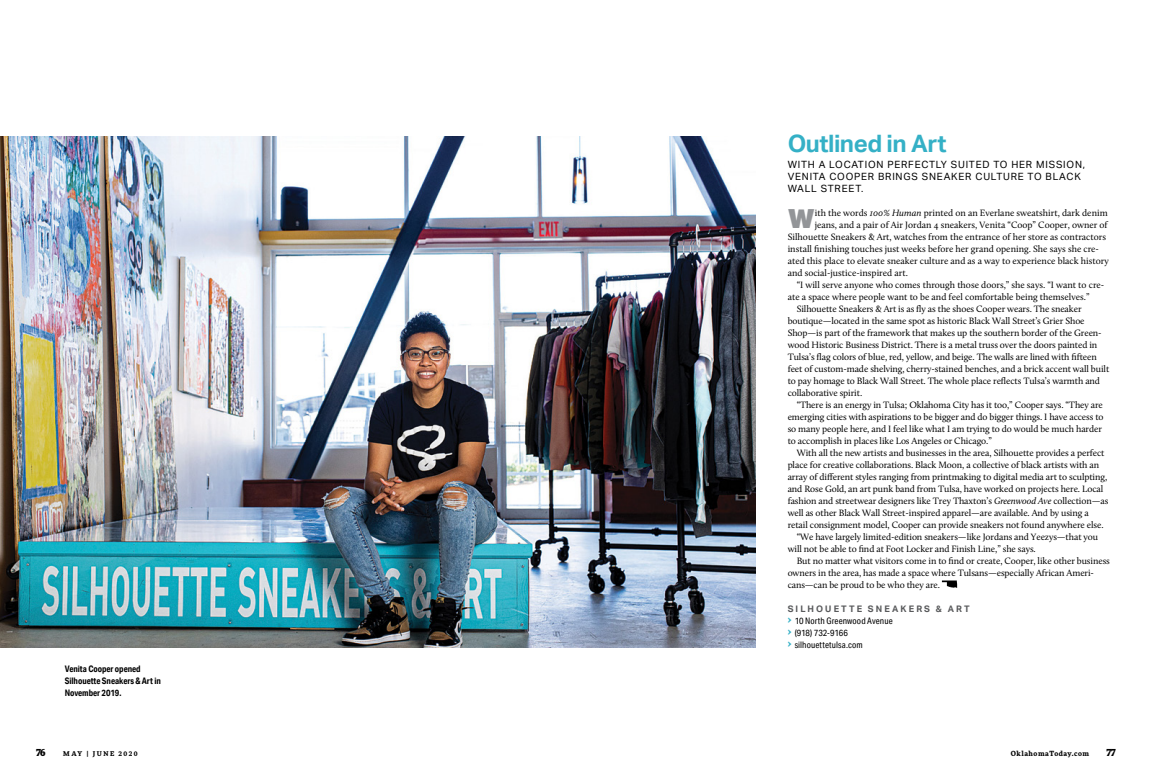
<style>
.page{position:relative;width:1152px;height:783px;background:#fff}
.page>*{position:absolute;margin:0;border:0;box-sizing:border-box;transform-origin:0 0}
.t1{font:900 26.3px "Aktiv Grotesk";color:#939598}
.t2{font:700 24px "Aktiv Grotesk";letter-spacing:-.02em;color:#34b0c6}
.t3{font:10px/12px "Aktiv Grotesk";letter-spacing:.08em;color:#000}
.t4{font:900 10px "More Pro";color:#000}
.t5{font:9.5px "Calluna";letter-spacing:-.01em;color:#000}
.t6{font:9px/12px "Aktiv Grotesk Cd";letter-spacing:.01em;color:#000}
.t7{font:700 9px/12px "Aktiv Grotesk Cd";letter-spacing:-.005em;color:#000}
.t8{font:700 9px "Aktiv Grotesk";letter-spacing:.235em;color:#58595b}
.t9{font:700 7px "More Pro";letter-spacing:.075em;color:#000}
.t10{font:700 6.5px "More Pro";letter-spacing:.23em;color:#000}
.s1{font-style:italic}
.s2{font-family:"More Pro";font-weight:700;font-size:12px;color:#34b0c6}
</style>
<div class="page">
<img style="left:0;top:136px;width:756px;height:512px">
<svg style="left:942px;top:581px;width:15px;height:7px"></svg>
<p class="t7" style="left:65px;top:663px;width:98px">Venita Cooper opened<br>Silhouette Sneakers &amp; Art in<br>November 2019.</p>
<h2 class="t2" style="left:788px;top:130px;width:160px">Outlined in Art</h2>
<p class="t3" style="left:788px;top:159px;width:299px">WITH A LOCATION PERFECTLY SUITED TO HER MISSION,<br>VENITA COOPER BRINGS SNEAKER CULTURE TO BLACK<br>WALL STREET.</p>
<h1 class="t1" style="left:788px;top:201px;width:29px">W</h1>
<p class="t5" style="left:815px;top:207px;width:295px">ith the words <span class="s1">100% Human</span> printed on an Everlane sweatshirt, dark denim</p>
<p class="t5" style="left:815px;top:219px;width:295px">jeans, and a pair of Air Jordan 4 sneakers, Venita “Coop” Cooper, owner of</p>
<p class="t5" style="left:788px;top:231px;width:320px">Silhouette Sneakers &amp; Art, watches from the entrance of her store as contractors</p>
<p class="t5" style="left:788px;top:243px;width:313px">install finishing touches just weeks before her grand opening. She says she cre-</p>
<p class="t5" style="left:788px;top:255px;width:323px">ated this place to elevate sneaker culture and as a way to experience black history</p>
<p class="t5" style="left:788px;top:267px;width:122px">and social-justice-inspired art.</p>
<p class="t5" style="left:797px;top:279px;width:309px">“I will serve anyone who comes through those doors,” she says. “I want to cre-</p>
<p class="t5" style="left:788px;top:291px;width:303px">ate a space where people want to be and feel comfortable being themselves.”</p>
<p class="t5" style="left:797px;top:303px;width:286px">Silhouette Sneakers &amp; Art is as fly as the shoes Cooper wears. The sneaker</p>
<p class="t5" style="left:788px;top:315px;width:298px">boutique—located in the same spot as historic Black Wall Street’s Grier Shoe</p>
<p class="t5" style="left:788px;top:327px;width:316px">Shop—is part of the framework that makes up the southern border of the Green-</p>
<p class="t5" style="left:788px;top:339px;width:311px">wood Historic Business District. There is a metal truss over the doors painted in</p>
<p class="t5" style="left:788px;top:351px;width:311px">Tulsa’s flag colors of blue, red, yellow, and beige. The walls are lined with fifteen</p>
<p class="t5" style="left:788px;top:363px;width:323px">feet of custom-made shelving, cherry-stained benches, and a brick accent wall built</p>
<p class="t5" style="left:788px;top:375px;width:314px">to pay homage to Black Wall Street. The whole place reflects Tulsa’s warmth and</p>
<p class="t5" style="left:788px;top:387px;width:76px">collaborative spirit.</p>
<p class="t5" style="left:797px;top:399px;width:308px">“There is an energy in Tulsa; Oklahoma City has it too,” Cooper says. “They are</p>
<p class="t5" style="left:788px;top:411px;width:317px">emerging cities with aspirations to be bigger and do bigger things. I have access to</p>
<p class="t5" style="left:788px;top:423px;width:316px">so many people here, and I feel like what I am trying to do would be much harder</p>
<p class="t5" style="left:788px;top:435px;width:206px">to accomplish in places like Los Angeles or Chicago.”</p>
<p class="t5" style="left:797px;top:447px;width:309px">With all the new artists and businesses in the area, Silhouette provides a perfect</p>
<p class="t5" style="left:788px;top:459px;width:313px">place for creative collaborations. Black Moon, a collective of black artists with an</p>
<p class="t5" style="left:788px;top:471px;width:321px">array of different styles ranging from printmaking to digital media art to sculpting,</p>
<p class="t5" style="left:788px;top:483px;width:317px">and Rose Gold, an art punk band from Tulsa, have worked on projects here. Local</p>
<p class="t5" style="left:788px;top:495px;width:322px">fashion and streetwear designers like Trey Thaxton’s <span class="s1">Greenwood Ave</span> collection—as</p>
<p class="t5" style="left:788px;top:507px;width:303px">well as other Black Wall Street-inspired apparel—are available. And by using a</p>
<p class="t5" style="left:788px;top:519px;width:318px">retail consignment model, Cooper can provide sneakers not found anywhere else.</p>
<p class="t5" style="left:797px;top:531px;width:303px">“We have largely limited-edition sneakers—like Jordans and Yeezys—that you</p>
<p class="t5" style="left:788px;top:543px;width:250px">will not be able to find at Foot Locker and Finish Line,” she says.</p>
<p class="t5" style="left:797px;top:555px;width:315px">But no matter what visitors come in to find or create, Cooper, like other business</p>
<p class="t5" style="left:788px;top:567px;width:308px">owners in the area, has made a space where Tulsans—especially African Ameri-</p>
<p class="t5" style="left:788px;top:579px;width:154px">cans—can be proud to be who they are.</p>
<p class="t8" style="left:788px;top:604px;width:183px">SILHOUETTE SNEAKERS &amp; ART</p>
<p class="t6" style="left:788px;top:615px;width:106px"><span class="s2">›</span> 10 North Greenwood Avenue <span class="s2">›</span> (918) 732-9166<br><span class="s2">›</span> silhouettetulsa.com</p>
<p class="t4" style="left:36px;top:744px;width:11px">76</p>
<p class="t10" style="left:63px;top:749px;width:76px">MAY | JUNE 2020</p>
<p class="t9" style="left:1011px;top:748px;width:80px">OklahomaToday.com</p>
<p class="t4" style="left:1106px;top:744px;width:11px">77</p>
</div>
